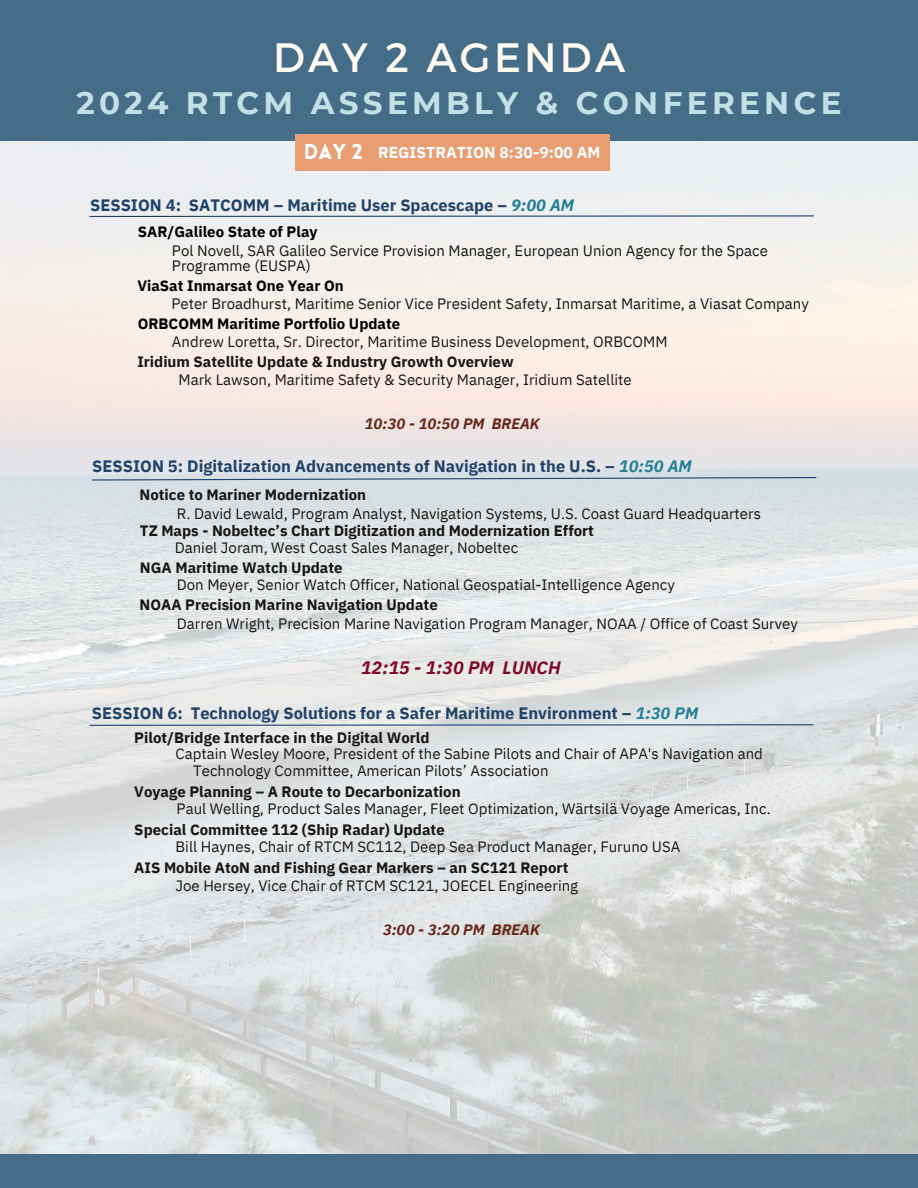
<style>
.page{position:relative;width:918px;height:1188px;background:#fff}
.page>*{position:absolute;margin:0;border:0;box-sizing:border-box;transform-origin:0 0}
.t1{font:41.1px "Montserrat";letter-spacing:.08em;color:#fffbf0}
.t2{font:700 31.05px "Montserrat";letter-spacing:.14em;color:#c3e0e5}
.t3{font:900 21px "Lovelo";color:#fff}
.t4{font:italic 700 18px "IBM Plex Sans";color:#800926}
.t5{font:700 16.5px "IBM Plex Sans";color:#1f4269}
.t6{font:700 15.75px "IBM Plex Sans";color:#fff}
.t7{font:15px/14.7px "IBM Plex Sans";color:#171615}
.t8{font:700 15px "IBM Plex Sans";color:#171615}
.t9{font:700 15px "IBM Plex Sans";color:#000}
.t10{font:italic 700 15px "IBM Plex Sans";color:#662617}
.s1{font-style:italic;color:#1f7f95}
</style>
<div class="page">
<img style="left:0;top:140px;width:918px;height:1014px">
<div style="left:0;top:1154px;width:918px;height:34px;background:#466d88"></div>
<div style="left:0;top:0;width:918px;height:140px;background:#466d88"></div>
<div style="left:296px;top:135px;width:314px;height:36px;background:#e89d73"></div>
<svg style="left:88px;top:215px;width:727px;height:3px"></svg>
<svg style="left:91px;top:476px;width:726px;height:5px;background:#abbac7"></svg>
<svg style="left:88px;top:724px;width:727px;height:2px"></svg>
<h1 class="t1" style="left:273px;top:31px;width:354px">DAY 2 AGENDA</h1>
<p class="t2" style="left:76px;top:84px;width:767px">2024 RTCM ASSEMBLY &amp; CONFERENCE</p>
<h2 class="t3" style="left:304px;top:144px;width:61px">DAY 2</h2>
<p class="t6" style="left:378px;top:142px;width:224px">REGISTRATION 8:30-9:00 AM</p>
<p class="t5" style="left:90px;top:194px;width:486px">SESSION 4: SATCOMM – Maritime User Spacescape – <span class="s1">9:00 AM</span></p>
<h3 class="t9" style="left:138px;top:221px;width:181px">SAR/Galileo State of Play</h3>
<h6 class="t7" style="left:172px;top:243px;width:598px">Pol Novell, SAR Galileo Service Provision Manager, European Union Agency for the Space<br>Programme (EUSPA)</h6>
<p class="t9" style="left:137px;top:275px;width:208px">ViaSat Inmarsat One Year On</p>
<p class="t7" style="left:171px;top:296px;width:639px">Peter Broadhurst, Maritime Senior Vice President Safety, Inmarsat Maritime, a Viasat Company</p>
<h5 class="t9" style="left:138px;top:313px;width:264px">ORBCOMM Maritime Portfolio Update</h5>
<p class="t7" style="left:172px;top:334px;width:497px">Andrew Loretta, Sr. Director, Maritime Business Development, ORBCOMM</p>
<p class="t8" style="left:137px;top:352px;width:378px">Iridium Satellite Update &amp; Industry Growth Overview</p>
<p class="t7" style="left:178px;top:372px;width:455px">Mark Lawson, Maritime Safety &amp; Security Manager, Iridium Satellite</p>
<p class="t10" style="left:365px;top:413px;width:177px">10:30 - 10:50 PM BREAK</p>
<p class="t5" style="left:92px;top:455px;width:601px">SESSION 5: Digitalization Advancements of Navigation in the U.S. – <span class="s1">10:50 AM</span></p>
<p class="t8" style="left:140px;top:484px;width:228px">Notice to Mariner Modernization</p>
<p class="t7" style="left:177px;top:506px;width:586px">R. David Lewald, Program Analyst, Navigation Systems, U.S. Coast Guard Headquarters</p>
<p class="t8" style="left:140px;top:521px;width:456px">TZ Maps - Nobeltec’s Chart Digitization and Modernization Effort</p>
<p class="t7" style="left:175px;top:541px;width:345px">Daniel Joram, West Coast Sales Manager, Nobeltec</p>
<h6 class="t7" style="left:177px;top:577px;width:500px">Don Meyer, Senior Watch Officer, National Geospatial-Intelligence Agency</h6>
<h5 class="t8" style="left:140px;top:558px;width:204px">NGA Maritime Watch Update</h5>
<p class="t8" style="left:140px;top:595px;width:300px">NOAA Precision Marine Navigation Update</p>
<p class="t7" style="left:177px;top:616px;width:623px">Darren Wright, Precision Marine Navigation Program Manager, NOAA / Office of Coast Survey</p>
<p class="t4" style="left:361px;top:656px;width:201px">12:15 - 1:30 PM LUNCH</p>
<p class="t5" style="left:92px;top:702px;width:608px">SESSION 6: Technology Solutions for a Safer Maritime Environment – <span class="s1">1:30 PM</span></p>
<p class="t8" style="left:134px;top:728px;width:297px">Pilot/Bridge Interface in the Digital World</p>
<p class="t7" style="left:175px;top:746px;width:589px">Captain Wesley Moore, President of the Sabine Pilots and Chair of APA's Navigation and</p>
<p class="t7" style="left:193px;top:763px;width:357px">Technology Committee, American Pilots’ Association</p>
<h4 class="t8" style="left:134px;top:781px;width:328px">Voyage Planning – A Route to Decarbonization</h4>
<h5 class="t7" style="left:177px;top:801px;width:596px">Paul Welling, Product Sales Manager, Fleet Optimization, Wärtsilä Voyage Americas, Inc.</h5>
<p class="t7" style="left:175px;top:839px;width:506px">Bill Haynes, Chair of RTCM SC112, Deep Sea Product Manager, Furuno USA</p>
<p class="t8" style="left:134px;top:819px;width:312px">Special Committee 112 (Ship Radar) Update</p>
<p class="t8" style="left:134px;top:858px;width:436px">AIS Mobile AtoN and Fishing Gear Markers – an SC121 Report</p>
<p class="t7" style="left:175px;top:878px;width:404px">Joe Hersey, Vice Chair of RTCM SC121, JOECEL Engineering</p>
<p class="t10" style="left:383px;top:919px;width:159px">3:00 - 3:20 PM BREAK</p>
</div>
